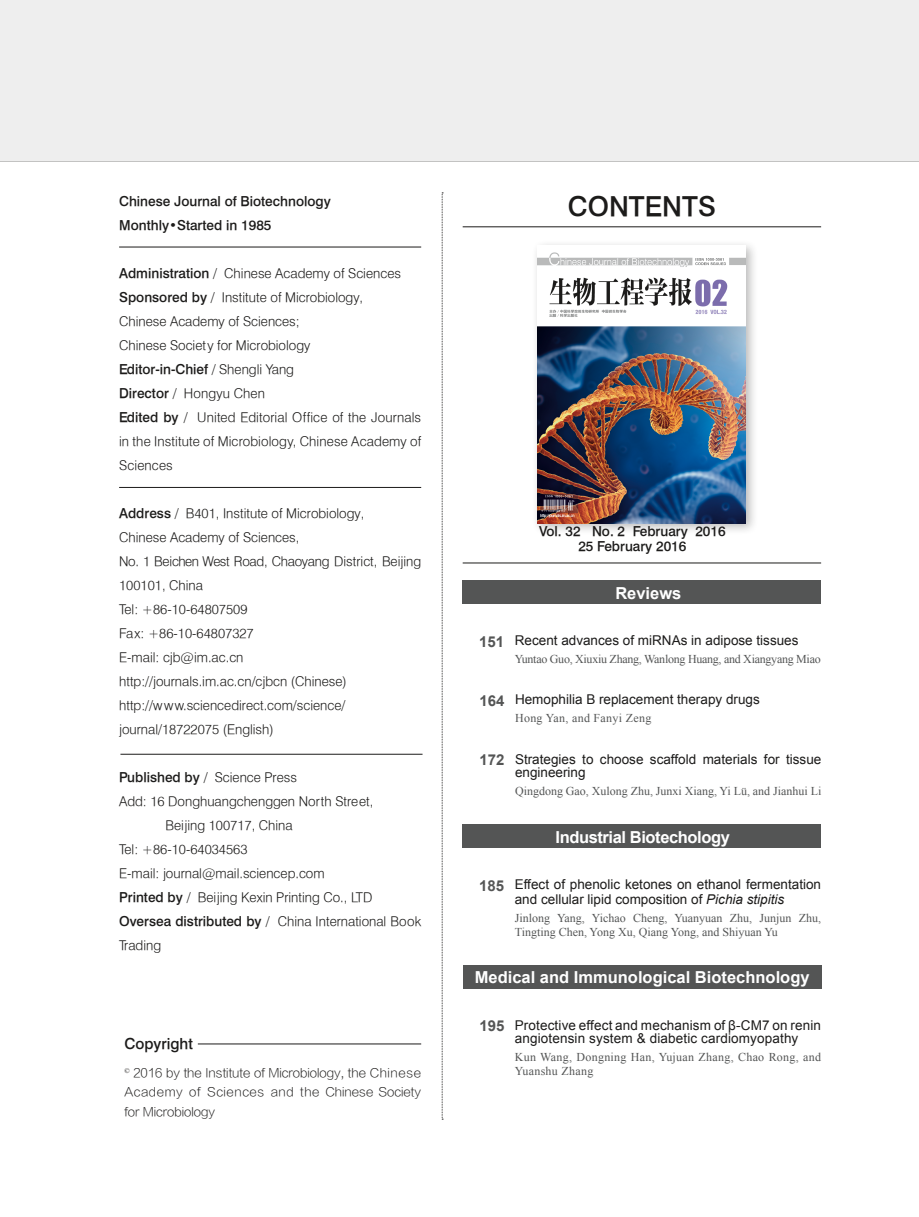
<style>
.page{position:relative;width:919px;height:1217px;background:#fff}
.page>*{position:absolute;margin:0;border:0;box-sizing:border-box;transform-origin:0 0}
.t1{font:500 27px "Halvett";color:#1c1b1a}
.t2{font:700 16.5px "Arial";color:#fff}
.t3{font:700 16.5px "Arial";letter-spacing:-.025em;color:#fff}
.t4{font:700 15px "Arial";color:#545555}
.t5{font:500 15px "Halvett";color:#1c1b1a}
.t6{font:300 13.5px/24px "Halvett";color:#1c1b1a}
.t7{font:13.5px/13.5px "Arial";color:#1c1b1a}
.t8{font:500 13.5px/24px "Halvett";color:#1c1b1a}
.t9{font:12px/13.5px "Times New Roman";color:#545555}
.t10{font:12px/19.5px "FZLTXHK GBK1 0";color:#1c1b1a;text-align:justify}
.t11{font:12px/13.5px "Times New Roman";letter-spacing:.025em;color:#545555}
.t12{font:12px "Times New Roman";letter-spacing:-.025em;color:#545555}
.s1{font-weight:500}
.s2{font-style:italic}
</style>
<div class="page">
<svg style="left:441px;top:192px;width:2px;height:927px;background:#cac9c9"></svg>
<hr style="left:120px;top:753px;width:302px;height:1px;background:#1c1b1a">
<hr style="left:119px;top:487px;width:302px;height:1px;background:#1c1b1a">
<hr style="left:119px;top:247px;width:302px;height:1px;background:#1c1b1a">
<hr style="left:462px;top:562px;width:359px;height:1px;background:#1c1b1a">
<hr style="left:462px;top:226px;width:359px;height:1px;background:#1c1b1a">
<hr style="left:198px;top:1043px;width:223px;height:1px;background:#1c1b1a">
<div style="left:532px;top:239px;width:226px;height:296px;background:#1c1b1a;opacity:.3"></div>
<img style="left:538px;top:245px;width:207px;height:278px">
<div style="left:0;top:0;width:918px;height:161px;background:#eee"></div>
<div style="left:462px;top:580px;width:359px;height:24px;background:#545555"></div>
<div style="left:462px;top:824px;width:359px;height:23px;background:#545555"></div>
<div style="left:463px;top:965px;width:358px;height:23px;background:#545555"></div>
<p class="t8" style="left:119px;top:189px;width:213px">Chinese Journal of Biotechnology<br>Monthly•Started in 1985</p>
<p class="t6" style="left:119px;top:261px;width:303px"><span class="s1">Administration</span> / Chinese Academy of Sciences <span class="s1">Sponsored by</span> / Institute of Microbiology,<br>Chinese Academy of Sciences;<br>Chinese Society for Microbiology<br><span class="s1">Editor-in-Chief</span> / Shengli Yang<br><span class="s1">Director</span> / Hongyu Chen<br><span class="s1">Edited by</span> / United Editorial Office of the Journals in the Institute of Microbiology, Chinese Academy of Sciences</p>
<p class="t6" style="left:119px;top:501px;width:303px"><span class="s1">Address</span> / B401, Institute of Microbiology,<br>Chinese Academy of Sciences,<br>No. 1 Beichen West Road, Chaoyang District, Bei jing<br>100101, China<br>Tel: +86-10-64807509<br>Fax: +86-10-64807327<br>E-mail: cjb@im.ac.cn<br>http://journals.im.ac.cn/cjbcn (Chinese) http://www.sciencedirect.com/science/ journal/18722075 (English)</p>
<p class="t6" style="left:119px;top:765px;width:179px"><span class="s1">Published by</span> / Science Press</p>
<p class="t6" style="left:119px;top:789px;width:256px">Add: 16 Donghuangchenggen North Street,</p>
<p class="t6" style="left:165px;top:813px;width:129px">Bei jing 100717, China</p>
<p class="t6" style="left:119px;top:837px;width:130px">Tel: +86-10-64034563</p>
<p class="t6" style="left:119px;top:861px;width:207px">E-mail: journal@mail.sciencep.com</p>
<p class="t6" style="left:119px;top:885px;width:255px"><span class="s1">Printed by</span> / Bei jing Kexin Printing Co., LTD</p>
<p class="t6" style="left:119px;top:909px;width:303px"><span class="s1">Oversea distributed by</span> / China International Book</p>
<p class="t6" style="left:119px;top:933px;width:43px">Trading</p>
<p class="t5" style="left:124px;top:1034px;width:70px">Copyright</p>
<p class="t10" style="left:124px;top:1063px;width:298px"><sup>©</sup> 2016 by the Institute of Microbiology, the Chinese Academy of Sciences and the Chinese Society for Microbiology</p>
<h1 class="t1" style="left:568px;top:190px;width:149px">CONTENTS</h1>
<p class="t8" style="left:539px;top:523px;width:188px;line-height:15px;text-align:center">Vol. 32 No. 2 February 2016<br>25 February 2016</p>
<p class="t2" style="left:615px;top:582px;width:68px">Reviews</p>
<p class="t4" style="left:479px;top:631px;width:27px">151</p>
<p class="t7" style="left:514px;top:634px;width:285px">Recent advances of miRNAs in adipose tissues</p>
<p class="t12" style="left:514px;top:651px;width:307px">Yuntao Guo, Xiuxiu Zhang, Wanlong Huang, and Xiangyang Miao</p>
<p class="t4" style="left:479px;top:690px;width:27px">164</p>
<p class="t7" style="left:515px;top:693px;width:246px">Hemophilia B replacement therapy drugs</p>
<p class="t11" style="left:515px;top:711px;width:138px">Hong Yan, and Fanyi Zeng</p>
<p class="t4" style="left:479px;top:749px;width:27px">172</p>
<p class="t7" style="left:515px;top:752px;width:308px">Strategies to choose scaffold materials for tissue engineering</p>
<p class="t9" style="left:515px;top:783px;width:308px">Qingdong Gao, Xulong Zhu, Junxi Xiang, Yi Lü, and Jianhui Li</p>
<p class="t3" style="left:555px;top:826px;width:176px">Industrial Biotechology</p>
<p class="t4" style="left:479px;top:875px;width:27px">185</p>
<p class="t7" style="left:514px;top:876px;width:308px;line-height:15px">Effect of phenolic ketones on ethanol fermentation and cellular lipid composition of <span class="s2">Pichia stipitis</span></p>
<p class="t9" style="left:514px;top:910px;width:308px">Jinlong Yang, Yichao Cheng, Yuanyuan Zhu, Junjun Zhu,<br>Tingting Chen, Yong Xu, Qiang Yong, and Shiyuan Yu</p>
<p class="t2" style="left:474px;top:965px;width:336px">Medical and Immunological Biotechnology</p>
<p class="t4" style="left:479px;top:1015px;width:27px">195</p>
<p class="t7" style="left:514px;top:1018px;width:308px">Protective effect and mechanism of β-CM7 on renin angiotensin system &amp; diabetic cardiomyopathy</p>
<p class="t11" style="left:514px;top:1049px;width:308px">Kun Wang, Dongning Han, Yujuan Zhang, Chao Rong, and<br>Yuanshu Zhang</p>
</div>
